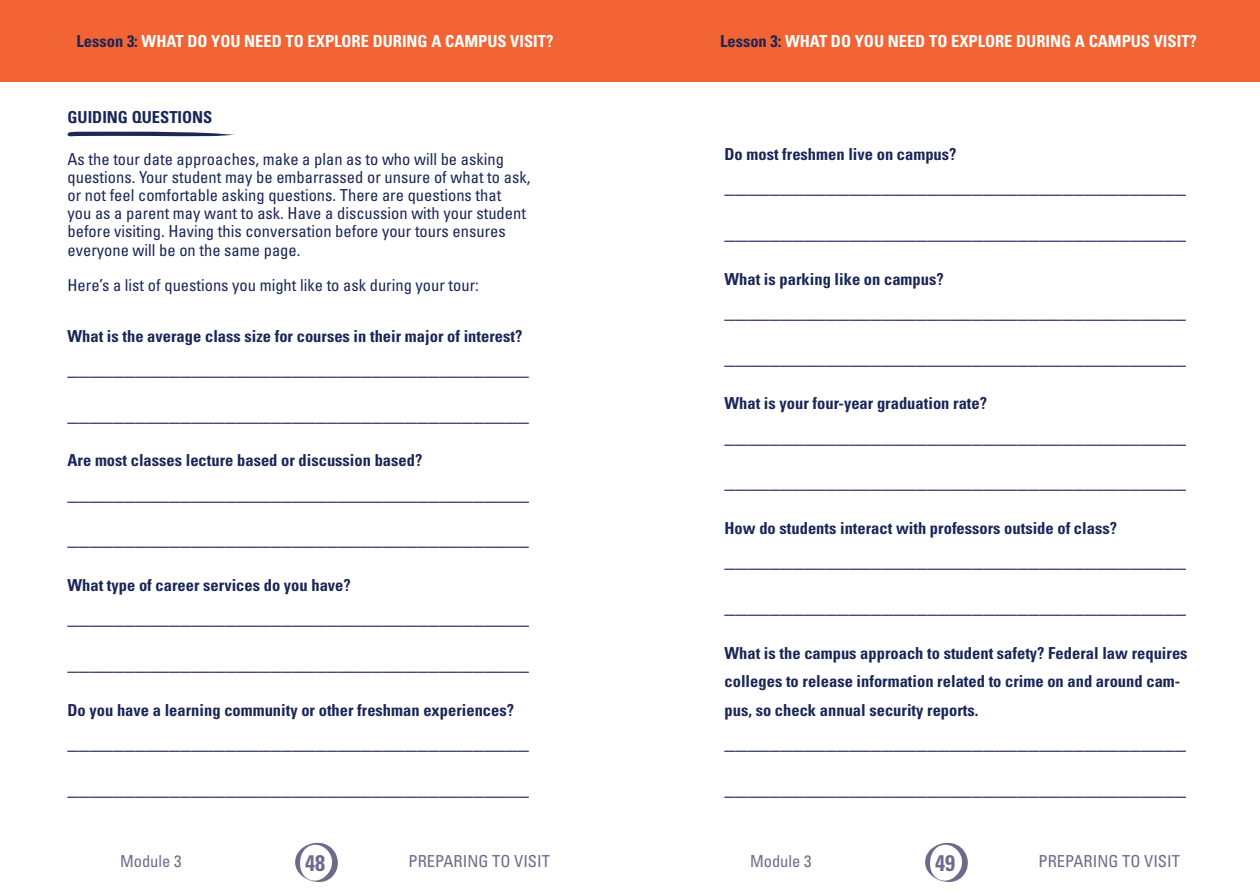
<style>
.page{position:relative;width:1260px;height:894px;background:#fff}
.page>*{position:absolute;margin:0;border:0;box-sizing:border-box;transform-origin:0 0}
.t1{font:700 condensed 22.5px "Univers LT Std";color:#1a2658}
.t2{font:700 condensed 22.5px "Univers LT Std";color:#6d6b8b}
.t3{font:700 condensed 16.5px/28.5px "Univers LT Std";color:#1a2658}
.t4{font:condensed 16.5px/18px "Univers LT Std";color:#1a2658}
.t5{font:700 condensed 16.5px "Univers LT Std";color:#fff}
.t6{font:condensed 16.5px "Univers LT Std";color:#6d6b8b}
.s1{color:#1a2658}
</style>
<div class="page">
<svg style="left:295px;top:842px;width:43px;height:39px"></svg>
<svg style="left:925px;top:842px;width:42px;height:39px"></svg>
<svg style="left:67px;top:131px;width:167px;height:5px"></svg>
<div style="left:0;top:0;width:630px;height:82px;background:#f26433"></div>
<div style="left:630px;top:0;width:629px;height:82px;background:#f26433"></div>
<p class="t5" style="left:77px;top:31px;width:478px"><span class="s1">Lesson 3:</span> WHAT DO YOU NEED TO EXPLORE DURING A CAMPUS VISIT?</p>
<p class="t5" style="left:720px;top:31px;width:478px"><span class="s1">Lesson 3:</span> WHAT DO YOU NEED TO EXPLORE DURING A CAMPUS VISIT?</p>
<p class="t3" style="left:68px;top:103px;width:146px">GUIDING QUESTIONS</p>
<p class="t4" style="left:68px;top:150px;width:464px">As the tour date approaches, make a plan as to who will be asking questions. Your student may be embarrassed or unsure of what to ask, or not feel comfortable asking questions. There are questions that<br>you as a parent may want to ask. Have a discussion with your student before visiting. Having this conversation before your tours ensures everyone will be on the same page.</p>
<p class="t4" style="left:68px;top:275px;width:413px">Here’s a list of questions you might like to ask during your tour:</p>
<p class="t3" style="left:68px;top:321px;width:456px">What is the average class size for courses in their major of interest?</p>
<p class="t1" style="left:68px;top:353px;width:463px">_________________________________________</p>
<p class="t1" style="left:68px;top:399px;width:463px">_________________________________________</p>
<p class="t3" style="left:68px;top:446px;width:356px">Are most classes lecture based or discussion based?</p>
<p class="t1" style="left:68px;top:478px;width:463px">_________________________________________</p>
<p class="t1" style="left:68px;top:523px;width:463px">_________________________________________</p>
<p class="t3" style="left:68px;top:570px;width:285px">What type of career services do you have?</p>
<p class="t1" style="left:68px;top:602px;width:463px">_________________________________________</p>
<p class="t1" style="left:68px;top:648px;width:463px">_________________________________________</p>
<p class="t3" style="left:68px;top:695px;width:448px">Do you have a learning community or other freshman experiences?</p>
<p class="t1" style="left:68px;top:727px;width:463px">_________________________________________</p>
<p class="t1" style="left:68px;top:772px;width:463px">_________________________________________</p>
<p class="t3" style="left:724px;top:140px;width:233px">Do most freshmen live on campus?</p>
<p class="t1" style="left:724px;top:171px;width:463px">_________________________________________</p>
<p class="t1" style="left:724px;top:217px;width:463px">_________________________________________</p>
<p class="t3" style="left:724px;top:264px;width:221px">What is parking like on campus?</p>
<p class="t1" style="left:724px;top:296px;width:463px">_________________________________________</p>
<p class="t1" style="left:724px;top:342px;width:463px">_________________________________________</p>
<p class="t3" style="left:724px;top:389px;width:264px">What is your four-year graduation rate?</p>
<p class="t1" style="left:724px;top:421px;width:463px">_________________________________________</p>
<p class="t1" style="left:724px;top:466px;width:463px">_________________________________________</p>
<p class="t3" style="left:724px;top:513px;width:394px">How do students interact with professors outside of class?</p>
<p class="t1" style="left:724px;top:545px;width:463px">_________________________________________</p>
<p class="t1" style="left:724px;top:591px;width:463px">_________________________________________</p>
<p class="t3" style="left:724px;top:638px;width:464px">What is the campus approach to student safety? Federal law requires colleges to release information related to crime on and around cam&shy;pus, so check annual security reports.</p>
<p class="t1" style="left:724px;top:727px;width:463px">_________________________________________</p>
<p class="t1" style="left:724px;top:772px;width:463px">_________________________________________</p>
<p class="t6" style="left:120px;top:850px;width:63px">Module 3</p>
<p class="t2" style="left:305px;top:849px;width:21px">48</p>
<p class="t6" style="left:408px;top:850px;width:143px">PREPARING TO VISIT</p>
<p class="t6" style="left:750px;top:850px;width:63px">Module 3</p>
<p class="t2" style="left:934px;top:849px;width:21px">49</p>
<p class="t6" style="left:1038px;top:850px;width:143px">PREPARING TO VISIT</p>
</div>
